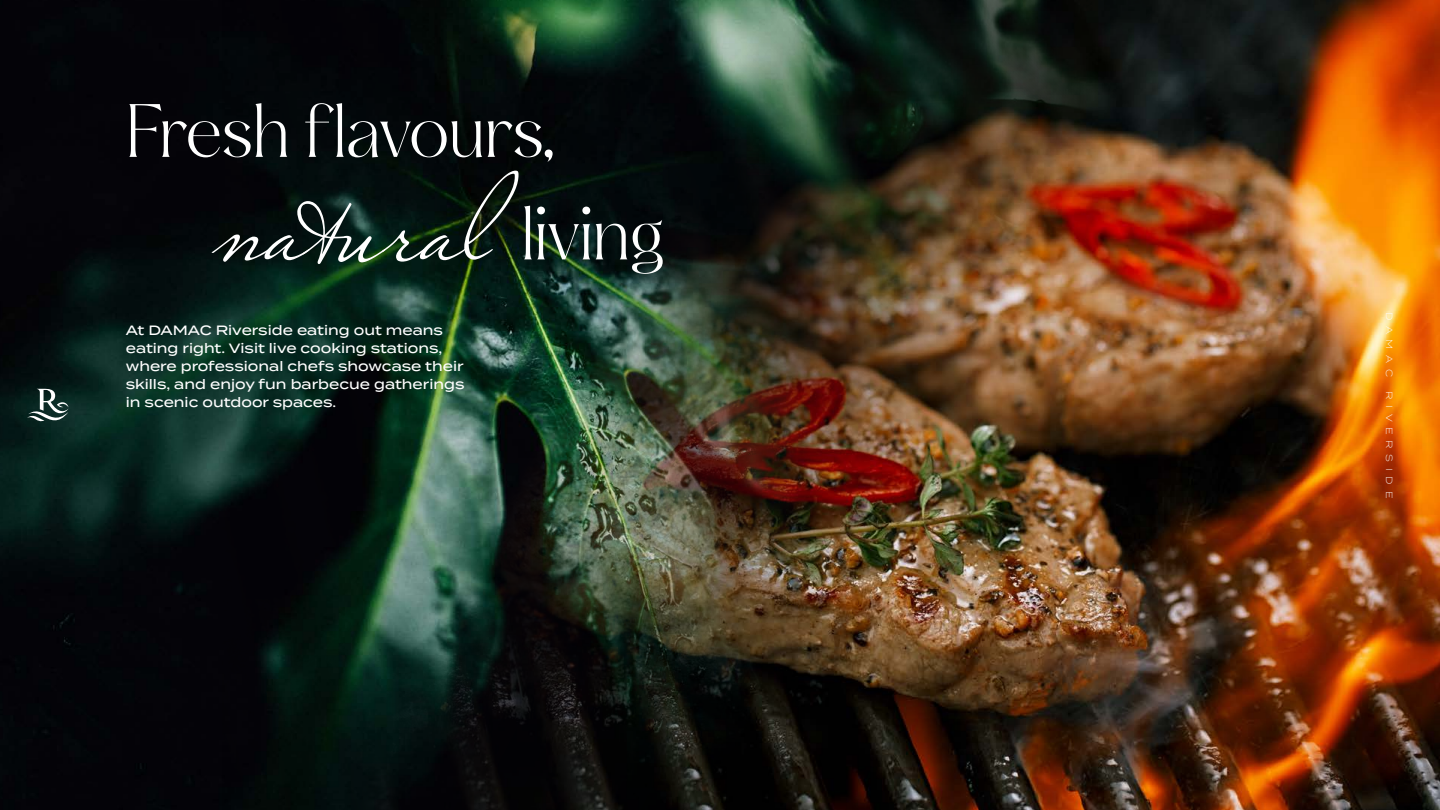
<style>
.page{position:relative;width:1440px;height:810px;background:#fff}
.page>*{position:absolute;margin:0;border:0;box-sizing:border-box;transform-origin:0 0}
.t1{font:130.12px "Miss Le Gatees";color:#fff}
.t2{font:71.62px/102.5px "Calming";letter-spacing:-.02em;color:#fff}
.t3{font:500 13.5px/18px "Termina";color:#fff}
.t4{font:300 9px "Termina";letter-spacing:.64em;color:#fff}
</style>
<div class="page">
<img style="left:0;top:0;width:223px;height:810px">
<img style="left:223px;top:0;width:1217px;height:810px">
<svg style="left:27px;top:389px;width:42px;height:36px;background:#3f5652"></svg>
<h2 class="t2" style="left:521px;top:80px;width:145px;text-indent:-395px">Fresh flavours, living</h2>
<h1 class="t1" style="left:216px;top:138px;width:277px">natural</h1>
<p class="t3" style="left:126px;top:321px;width:340px">At DAMAC Riverside eating out means eating right. Visit live cooking stations, where professional chefs showcase their skills, and enjoy fun barbecue gatherings in scenic outdoor spaces.</p>
<p class="t4" style="left:1396px;top:312px;width:66px;rotate:90deg">DAMAC</p>
<p class="t4" style="left:1396px;top:391px;width:109px;rotate:90deg">RIVERSIDE</p>
</div>
